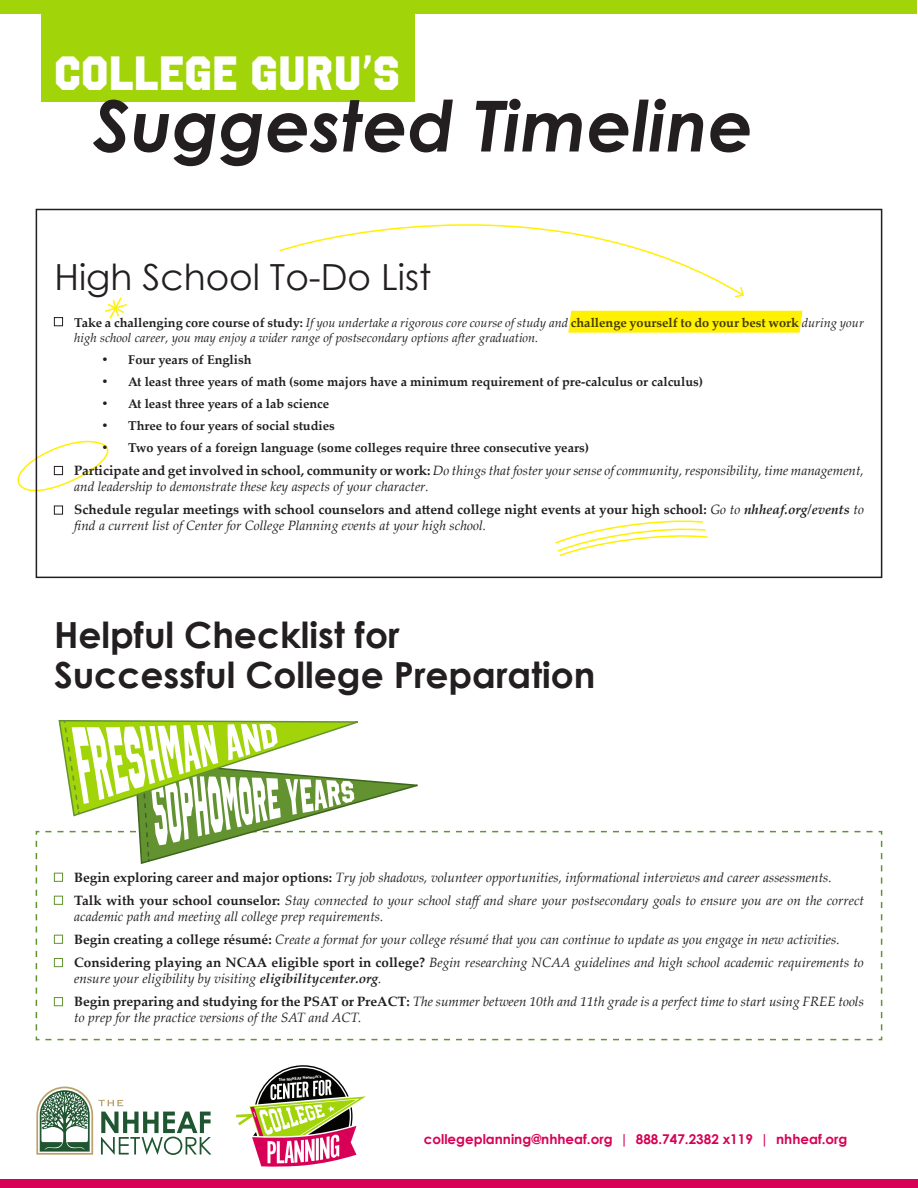
<style>
.page{position:relative;width:918px;height:1188px;background:#fff}
.page>*{position:absolute;margin:0;border:0;box-sizing:border-box;transform-origin:0 0}
.t1{font:italic 700 70.5px "Century Gothic";color:#231f20}
.t2{font:48px "Octin College Hv";color:#fff}
.t3{font:700 36px/40.5px "Century Gothic";color:#231f20}
.t4{font:36px "Century Gothic";color:#231f20}
.Paragraph_Style_2{font:italic 13.5px/16.2px "Palatino Linotype";color:#231f20}
.Paragraph_Style_2-2{font:700 13.5px/16.2px "Palatino Linotype";color:#231f20}
.t5{font:700 13.5px "Century Gothic";color:#d80056}
.t6{font:700 12.75px "Palatino Linotype";color:#231f20}
.Paragraph_Style_2-3{font:italic 12.75px/15.3px "Palatino Linotype";color:#231f20}
.t7{font:700 4.05px "Century Gothic";color:#fff}
.s1{font-weight:700;font-style:normal}
.s2{font-weight:400;font-style:italic}
.s3{font-style:italic}
.s4{font-weight:700}
</style>
<div class="page">
<svg style="left:278px;top:208px;width:467px;height:82px"></svg>
<svg style="left:733px;top:285px;width:12px;height:13px"></svg>
<div style="left:42px;top:8px;width:373px;height:94px;background:#a2d40a"></div>
<div style="left:1px;top:1px;width:916px;height:13px;background:#a2d40a"></div>
<div style="left:0;top:1179px;width:918px;height:9px;background:#d80056"></div>
<svg style="left:236px;top:1065px;width:130px;height:102px"></svg>
<svg style="left:35px;top:830px;width:848px;height:211px"></svg>
<div style="left:54px;top:506px;width:9px;height:9px;border:1px solid #231f20"></div>
<div style="left:54px;top:317px;width:9px;height:9px;border:1px solid #231f20"></div>
<svg style="left:36px;top:720px;width:837px;height:313px"></svg>
<svg style="left:17px;top:438px;width:92px;height:58px"></svg>
<svg style="left:555px;top:520px;width:153px;height:37px"></svg>
<svg style="left:105px;top:297px;width:22px;height:22px"></svg>
<div style="left:568px;top:311px;width:234px;height:22px;background:#fff101"></div>
<div style="left:36px;top:209px;width:846px;height:369px;border:2px solid #231f20"></div>
<svg style="left:36px;top:1086px;width:175px;height:69px"></svg>
<p class="t2" style="left:54px;top:46px;width:348px">COLLEGE GURU’S</p>
<p class="t1" style="left:93px;top:72px;width:661px">Suggested Timeline</p>
<p class="t4" style="left:55px;top:252px;width:378px">High School To-Do List</p>
<p class="Paragraph_Style_2-3" style="left:74px;top:314px;width:791px"><span class="s1">Take a challenging core course of study:</span> If you undertake a rigorous core course of study and <span class="s1">challenge yourself to do your best work</span> during your high school career, you may enjoy a wider range of postsecondary options after graduation.</p>
<p class="t6" style="left:101px;top:351px;width:152px">• Four years of English</p>
<p class="t6" style="left:101px;top:373px;width:603px">• At least three years of math (some majors have a minimum requirement of pre-calculus or calculus)</p>
<p class="t6" style="left:101px;top:395px;width:230px">• At least three years of a lab science</p>
<p class="t6" style="left:101px;top:417px;width:235px">• Three to four years of social studies</p>
<p class="t6" style="left:101px;top:439px;width:489px">• Two years of a foreign language (some colleges require three consecutive years)</p>
<p class="Paragraph_Style_2" style="left:74px;top:462px;width:791px"><span class="s1">Participate and get involved in school, community or work:</span> Do things that foster your sense of community, responsibility, time management, and leadership to demonstrate these key aspects of your character.</p>
<p class="Paragraph_Style_2-2" style="left:74px;top:501px;width:791px">Schedule regular meetings with school counselors and attend college night events at your high school: <span class="s2">Go to</span> <span class="s3">nhheaf.org/events</span> <span class="s2">to find a current list of Center for College Planning events at your high school.</span></p>
<p class="t3" style="left:54px;top:613px;width:543px">Helpful Checklist for<br>Successful College Preparation</p>
<p class="Paragraph_Style_2" style="left:74px;top:868px;width:759px"><span class="s1">Begin exploring career and major options:</span> Try job shadows, volunteer opportunities, informational interviews and career assessments.</p>
<p class="Paragraph_Style_2" style="left:74px;top:891px;width:791px"><span class="s1">Talk with your school counselor:</span> Stay connected to your school staff and share your postsecondary goals to ensure you are on the correct academic path and meeting all college prep requirements.</p>
<p class="Paragraph_Style_2" style="left:74px;top:931px;width:767px"><span class="s1">Begin creating a college résumé:</span> Create a format for your college résumé that you can continue to update as you engage in new activities.</p>
<p class="Paragraph_Style_2" style="left:74px;top:953px;width:791px"><span class="s1">Considering playing an NCAA eligible sport in college?</span> Begin researching NCAA guidelines and high school academic requirements to ensure your eligibility by visiting <span class="s4">eligibilitycenter.org</span>.</p>
<p class="Paragraph_Style_2" style="left:74px;top:993px;width:791px"><span class="s1">Begin preparing and studying for the PSAT or PreACT:</span> The summer between 10th and 11th grade is a perfect time to start using FREE tools to prep for the practice versions of the SAT and ACT.</p>
<p class="t7" style="left:279px;top:1077px;width:44px;rotate:-5deg">The NHHEAF Network’s</p>
<p class="t5" style="left:424px;top:1129px;width:425px">collegeplanning@nhheaf.org | 888.747.2382 x119 | nhheaf.org</p>
</div>
